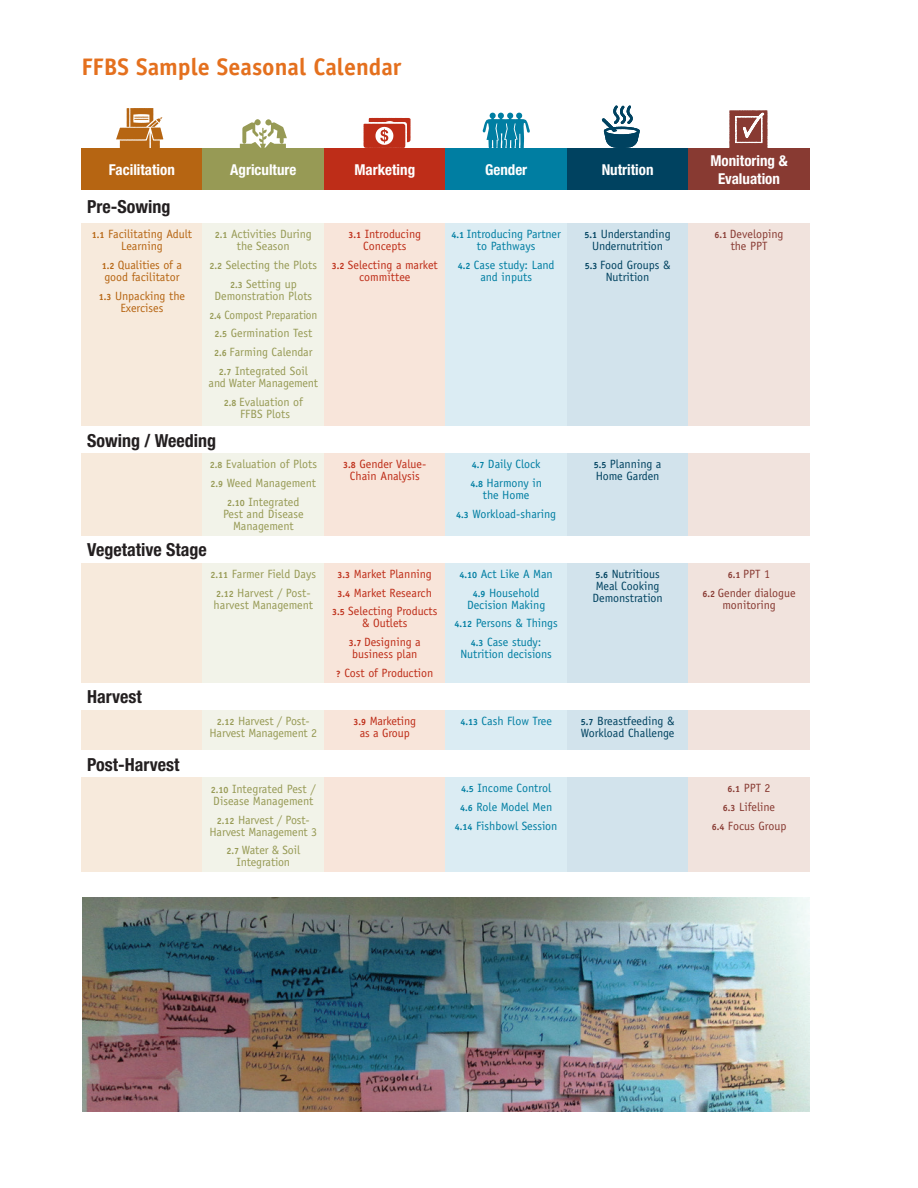
<style>
.page{position:relative;width:918px;height:1188px;background:#fff}
.page>*{position:absolute;margin:0;border:0;box-sizing:border-box;transform-origin:0 0}
.t1{font:700 24px "Officina Sans";color:#e4701e}
.t2{font:700 condensed 18px "Helvetica Neue";color:#231f20}
.t3{font:700 condensed 15px/18px "Helvetica Neue";color:#fff;text-align:center}
.t4{font:12px/18.8px "Officina Sans";color:#979a55;text-align:center}
.t5{font:12px/18.8px "Officina Sans";color:#007ea2;text-align:center}
.t6{font:12px/12px "Officina Sans";color:#be2d18;text-align:center}
.t7{font:12px/12px "Officina Sans";color:#004260}
.t8{font:12px/18.8px "Officina Sans";color:#883a32;text-align:center}
.t9{font:12px/12px "Officina Sans";color:#b66512;text-align:center}
.s1{font-weight:700;font-size:9px}
</style>
<div class="page">
<svg style="left:483px;top:113px;width:47px;height:35px"></svg>
<svg style="left:116px;top:108px;width:47px;height:40px"></svg>
<svg style="left:363px;top:118px;width:48px;height:30px"></svg>
<svg style="left:240px;top:119px;width:47px;height:29px"></svg>
<svg style="left:602px;top:106px;width:38px;height:42px"></svg>
<svg style="left:730px;top:110px;width:37px;height:38px"></svg>
<div style="left:81px;top:148px;width:122px;height:42px;background:#b66512"></div>
<div style="left:203px;top:148px;width:121px;height:42px;background:#979a55"></div>
<div style="left:324px;top:148px;width:122px;height:42px;background:#be2d18"></div>
<div style="left:446px;top:148px;width:121px;height:42px;background:#007ea2"></div>
<div style="left:567px;top:148px;width:121px;height:42px;background:#004260"></div>
<div style="left:688px;top:148px;width:122px;height:42px;background:#883a32"></div>
<div style="left:81px;top:223px;width:122px;height:203px;background:#f7eadc"></div>
<div style="left:203px;top:223px;width:121px;height:203px;background:#f2f3e9"></div>
<div style="left:324px;top:223px;width:122px;height:203px;background:#f8e5da"></div>
<div style="left:446px;top:223px;width:121px;height:203px;background:#dbecf3"></div>
<div style="left:567px;top:223px;width:121px;height:203px;background:#d2e3ec"></div>
<div style="left:688px;top:223px;width:122px;height:203px;background:#f1e3dd"></div>
<div style="left:81px;top:453px;width:122px;height:83px;background:#f7eadc"></div>
<div style="left:203px;top:453px;width:121px;height:83px;background:#f2f3e9"></div>
<div style="left:324px;top:453px;width:122px;height:83px;background:#f8e5da"></div>
<div style="left:446px;top:453px;width:121px;height:83px;background:#dbecf3"></div>
<div style="left:567px;top:453px;width:121px;height:83px;background:#d2e3ec"></div>
<div style="left:688px;top:453px;width:122px;height:83px;background:#f1e3dd"></div>
<div style="left:81px;top:563px;width:122px;height:120px;background:#f7eadc"></div>
<div style="left:203px;top:563px;width:121px;height:120px;background:#f2f3e9"></div>
<div style="left:324px;top:563px;width:122px;height:120px;background:#f8e5da"></div>
<div style="left:446px;top:563px;width:121px;height:120px;background:#dbecf3"></div>
<div style="left:567px;top:563px;width:121px;height:120px;background:#d2e3ec"></div>
<div style="left:688px;top:563px;width:122px;height:120px;background:#f1e3dd"></div>
<div style="left:81px;top:710px;width:122px;height:40px;background:#f7eadc"></div>
<div style="left:203px;top:710px;width:121px;height:40px;background:#f2f3e9"></div>
<div style="left:324px;top:710px;width:122px;height:40px;background:#f8e5da"></div>
<div style="left:446px;top:710px;width:121px;height:40px;background:#dbecf3"></div>
<div style="left:567px;top:710px;width:121px;height:40px;background:#d2e3ec"></div>
<div style="left:688px;top:710px;width:122px;height:40px;background:#f1e3dd"></div>
<div style="left:81px;top:777px;width:122px;height:95px;background:#f7eadc"></div>
<div style="left:203px;top:777px;width:121px;height:95px;background:#f2f3e9"></div>
<div style="left:324px;top:777px;width:122px;height:95px;background:#f8e5da"></div>
<div style="left:446px;top:777px;width:121px;height:95px;background:#dbecf3"></div>
<div style="left:567px;top:777px;width:121px;height:95px;background:#d2e3ec"></div>
<div style="left:688px;top:777px;width:122px;height:95px;background:#f1e3dd"></div>
<img style="left:83px;top:897px;width:727px;height:215px">
<h1 class="t1" style="left:81px;top:52px;width:321px">FFBS Sample Seasonal Calendar</h1>
<p class="t3" style="left:109px;top:160px;width:68px">Facilitation</p>
<p class="t3" style="left:230px;top:160px;width:68px">Agriculture</p>
<p class="t3" style="left:354px;top:160px;width:62px">Marketing</p>
<p class="t3" style="left:485px;top:160px;width:44px">Gender</p>
<p class="t3" style="left:602px;top:160px;width:53px">Nutrition</p>
<p class="t3" style="left:711px;top:151px;width:79px">Monitoring &amp;<br>Evaluation</p>
<h2 class="t2" style="left:87px;top:196px;width:85px">Pre-Sowing</h2>
<p class="t9" style="left:92px;top:228px;width:102px"><span class="s1">1.1</span> Facilitating Adult<br>Learning</p>
<p class="t9" style="left:102px;top:259px;width:82px;text-align:left"><span class="s1">1.2</span> Qualities of a good facilitator</p>
<p class="t9" style="left:99px;top:290px;width:88px"><span class="s1">1.3</span> Unpacking the<br>Exercises</p>
<p class="t6" style="left:349px;top:228px;width:74px"><span class="s1">3.1</span> Introducing<br>Concepts</p>
<p class="t6" style="left:332px;top:259px;width:108px"><span class="s1">3.2</span> Selecting a market committee</p>
<p class="t5" style="left:452px;top:228px;width:111px;line-height:12px"><span class="s1">4.1</span> Introducing Partner to Pathways</p>
<p class="t5" style="left:458px;top:259px;width:98px;line-height:12px"><span class="s1">4.2</span> Case study: Land and inputs</p>
<p class="t7" style="left:585px;top:228px;width:88px;text-align:center"><span class="s1">5.1</span> Understanding<br>Undernutrition</p>
<p class="t7" style="left:585px;top:259px;width:87px;text-align:center"><span class="s1">5.3</span> Food Groups &amp;<br>Nutrition</p>
<p class="t8" style="left:715px;top:228px;width:70px;line-height:12px"><span class="s1">6.1</span> Developing the PPT</p>
<p class="t4" style="left:215px;top:228px;width:98px;line-height:12px"><span class="s1">2.1</span> Activities During the Season</p>
<p class="t4" style="left:210px;top:256px;width:109px"><span class="s1">2.2</span> Selecting the Plots<br><span class="s1">2.3</span> Setting up</p>
<p class="t4" style="left:209px;top:286px;width:110px">Demonstration Plots<br><span class="s1">2.4</span> Compost Preparation<br><span class="s1">2.5</span> Germination Test<br><span class="s1">2.6</span> Farming Calendar<br><span class="s1">2.7</span> Integrated Soil</p>
<p class="t4" style="left:209px;top:373px;width:111px">and Water Management<br><span class="s1">2.8</span> Evaluation of</p>
<p class="t4" style="left:240px;top:404px;width:52px">FFBS Plots</p>
<h2 class="t2" style="left:87px;top:430px;width:130px">Sowing / Weeding</h2>
<p class="t4" style="left:210px;top:455px;width:109px"><span class="s1">2.8</span> Evaluation of Plots<br><span class="s1">2.9</span> Weed Management<br><span class="s1">2.10</span> Integrated</p>
<p class="t4" style="left:223px;top:508px;width:82px;line-height:12px">Pest and Disease<br>Management</p>
<h2 class="t2" style="left:87px;top:539px;width:121px">Vegetative Stage</h2>
<h2 class="t2" style="left:87px;top:686px;width:56px">Harvest</h2>
<p class="t4" style="left:211px;top:564px;width:107px"><span class="s1">2.11</span> Farmer Field Days<br><span class="s1">2.12</span> Harvest / Post-</p>
<p class="t4" style="left:214px;top:595px;width:101px">harvest Management</p>
<p class="t6" style="left:343px;top:458px;width:84px"><span class="s1">3.8</span> Gender Value-<br>Chain Analysis</p>
<p class="t5" style="left:470px;top:455px;width:73px;text-align:left"><span class="s1">4.7</span> Daily Clock<br><span class="s1">4.8</span> Harmony in</p>
<p class="t5" style="left:456px;top:486px;width:101px">the Home<br><span class="s1">4.3</span> Workload-sharing</p>
<p class="t6" style="left:332px;top:564px;width:107px;line-height:18.8px"><span class="s1">3.3</span> Market Planning<br><span class="s1">3.4</span> Market Research<br><span class="s1">3.5</span> Selecting Products</p>
<p class="t6" style="left:349px;top:614px;width:74px;line-height:18.8px">&amp; Outlets<br><span class="s1">3.7</span> Designing a</p>
<p class="t6" style="left:336px;top:645px;width:98px;line-height:18.8px">business plan<br><span class="s1">?</span> Cost of Production</p>
<p class="t5" style="left:460px;top:564px;width:95px"><span class="s1">4.10</span> Act Like A Man<br><span class="s1">4.9</span> Household</p>
<p class="t5" style="left:454px;top:595px;width:105px">Decision Making<br><span class="s1">4.12</span> Persons &amp; Things<br><span class="s1">4.3</span> Case study:</p>
<p class="t5" style="left:461px;top:645px;width:93px">Nutrition decisions</p>
<p class="t7" style="left:594px;top:458px;width:69px"><span class="s1">5.5</span> Planning a<br>Home Garden</p>
<p class="t7" style="left:593px;top:568px;width:72px"><span class="s1">5.6</span> Nutritious<br>Meal Cooking<br>Demonstration</p>
<p class="t8" style="left:702px;top:564px;width:95px"><span class="s1">6.1</span> PPT 1<br><span class="s1">6.2</span> Gender dialogue</p>
<p class="t8" style="left:722px;top:595px;width:55px">monitoring</p>
<h2 class="t2" style="left:87px;top:754px;width:94px">Post-Harvest</h2>
<p class="t4" style="left:210px;top:715px;width:109px;line-height:12px"><span class="s1">2.12</span> Harvest / Post-<br>Harvest Management 2</p>
<p class="t6" style="left:353px;top:715px;width:64px"><span class="s1">3.9</span> Marketing as a Group</p>
<p class="t5" style="left:460px;top:712px;width:93px"><span class="s1">4.13</span> Cash Flow Tree</p>
<p class="t7" style="left:581px;top:715px;width:95px"><span class="s1">5.7</span> Breastfeeding &amp;<br>Workload Challenge</p>
<p class="t4" style="left:211px;top:783px;width:106px;line-height:12px;text-align:left"><span class="s1">2.10</span> Integrated Pest /<br>Disease Management</p>
<p class="t4" style="left:210px;top:814px;width:109px;line-height:12px"><span class="s1">2.12</span> Harvest / Post-<br>Harvest Management 3</p>
<p class="t4" style="left:227px;top:844px;width:75px;line-height:12px"><span class="s1">2.7</span> Water &amp; Soil<br>Integration</p>
<p class="t5" style="left:455px;top:779px;width:104px"><span class="s1">4.5</span> Income Control<br><span class="s1">4.6</span> Role Model Men<br><span class="s1">4.14</span> Fishbowl Session</p>
<p class="t8" style="left:712px;top:779px;width:76px"><span class="s1">6.1</span> PPT 2<br><span class="s1">6.3</span> Lifeline<br><span class="s1">6.4</span> Focus Group</p>
</div>
